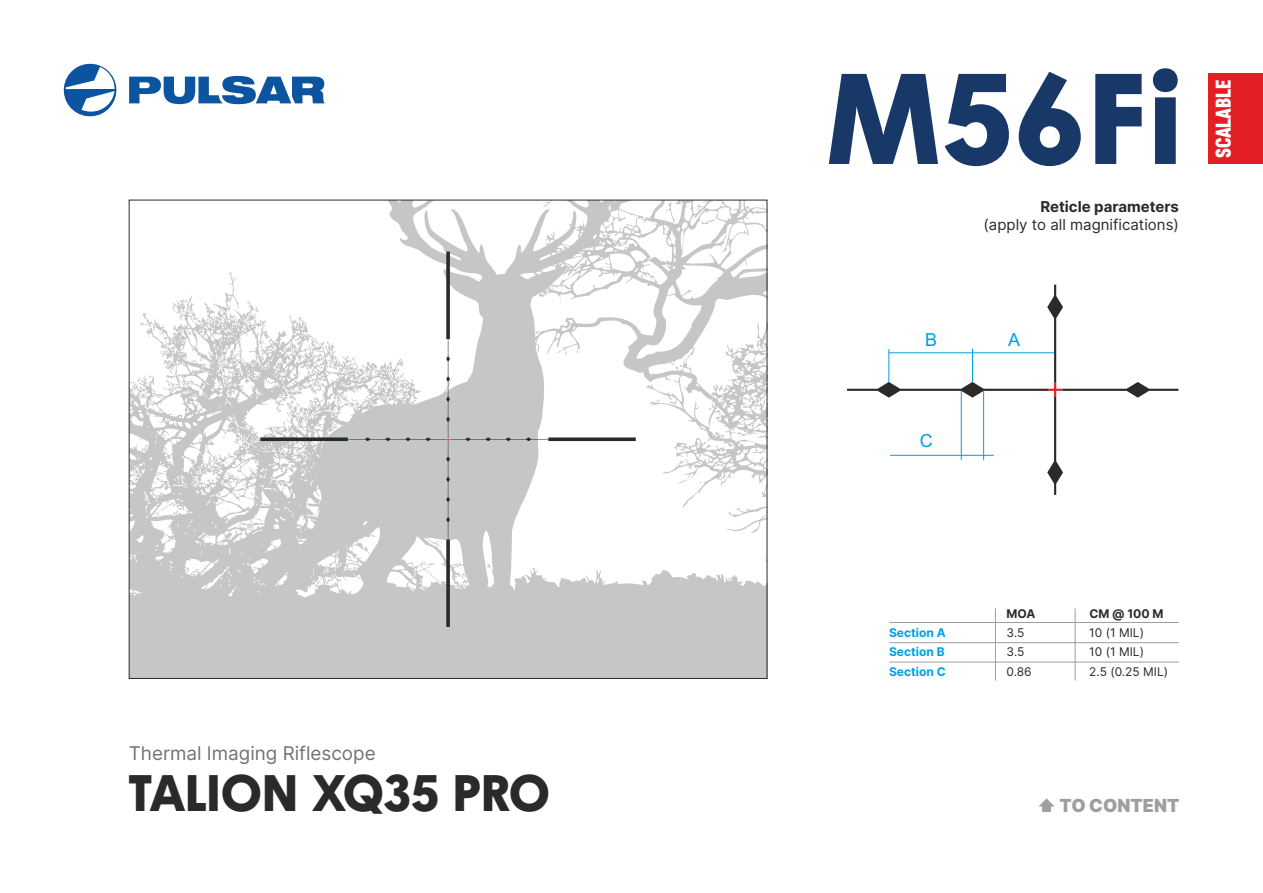
<style>
.page{position:relative;width:1263px;height:893px;background:#fff}
.page>*{position:absolute;margin:0;border:0;box-sizing:border-box;transform-origin:0 0}
.t1{font:800 125.4px "Century Gothic";color:#183867}
.t2{font:800 49.95px "Century Gothic";letter-spacing:-.025em;color:#2b2a29}
.t3{font:900 21.3px "Core Sans D77 Cn";color:#fefefe}
.t4{font:18.9px "Inter";color:#727271}
.t5{font:900 18px "Inter";color:#9d9e9e}
.t6{font:18px "Arial";color:#00a0e3}
.t7{font:15px "Inter";color:#2b2a29}
.t8{font:700 15px "Inter";color:#2b2a29}
.t9{font:12px/19.5px "Inter";color:#2b2a29}
.t10{font:700 12px/19.5px "Inter";color:#00a0e3;text-align:justify}
.t11{font:700 12px "Inter";color:#2b2a29}
</style>
<div class="page">
<svg style="left:131px;top:202px;width:634px;height:475px"></svg>
<svg style="left:131px;top:272px;width:454px;height:381px;fill:#c5c6c6"></svg>
<svg style="left:287px;top:202px;width:332px;height:50px"></svg>
<svg style="left:260px;top:252px;width:376px;height:375px"></svg>
<hr style="left:889px;top:622px;width:290px;height:1px;background:#9d9e9e">
<hr style="left:995px;top:608px;width:1px;height:73px;background:#9d9e9e">
<hr style="left:1075px;top:608px;width:1px;height:73px;background:#9d9e9e">
<hr style="left:889px;top:642px;width:290px;height:1px;background:#9d9e9e">
<hr style="left:889px;top:662px;width:290px;height:1px;background:#9d9e9e">
<svg style="left:129px;top:76px;width:196px;height:28px"></svg>
<svg style="left:63px;top:63px;width:54px;height:54px"></svg>
<div style="left:1209px;top:74px;width:54px;height:90px;background:#e31e24"></div>
<svg style="left:847px;top:285px;width:331px;height:210px"></svg>
<hr style="left:972px;top:349px;width:1px;height:33px;background:#00a0e3">
<hr style="left:888px;top:349px;width:1px;height:33px;background:#00a0e3">
<hr style="left:889px;top:353px;width:165px;height:1px;background:#00a0e3">
<hr style="left:961px;top:391px;width:1px;height:69px;background:#00a0e3">
<hr style="left:983px;top:391px;width:1px;height:69px;background:#00a0e3">
<hr style="left:890px;top:455px;width:104px;height:1px;background:#00a0e3">
<svg style="left:1038px;top:798px;width:17px;height:14px"></svg>
<h3 class="t4" style="left:129px;top:742px;width:248px">Thermal Imaging Riflescope</h3>
<h2 class="t2" style="left:129px;top:774px;width:423px">TALION XQ35 PRO</h2>
<h1 class="t1" style="left:825px;top:70px;width:359px">M56Fi</h1>
<p class="t8" style="left:1040px;top:197px;width:140px">Reticle parameters</p>
<p class="t7" style="left:983px;top:216px;width:197px">(apply to all magnifications)</p>
<h3 class="t3" style="left:1215px;top:158px;width:80px;rotate:-90deg">SCALABLE</h3>
<h3 class="t6" style="left:925px;top:333px;width:14px">B</h3>
<h3 class="t6" style="left:1008px;top:333px;width:14px">A</h3>
<h3 class="t6" style="left:920px;top:434px;width:14px">C</h3>
<p class="t10" style="left:889px;top:622px;width:58px">Section A Section B Section C</p>
<p class="t11" style="left:1006px;top:606px;width:30px">MOA</p>
<p class="t11" style="left:1089px;top:606px;width:76px">CM @ 100 M</p>
<p class="t9" style="left:1007px;top:622px;width:27px">3.5<br>3.5<br>0.86</p>
<p class="t9" style="left:1089px;top:623px;width:80px">10 (1 MIL)<br>10 (1 MIL)<br>2.5 (0.25 MIL)</p>
<h3 class="t5" style="left:1059px;top:794px;width:121px">TO CONTENT</h3>
</div>
